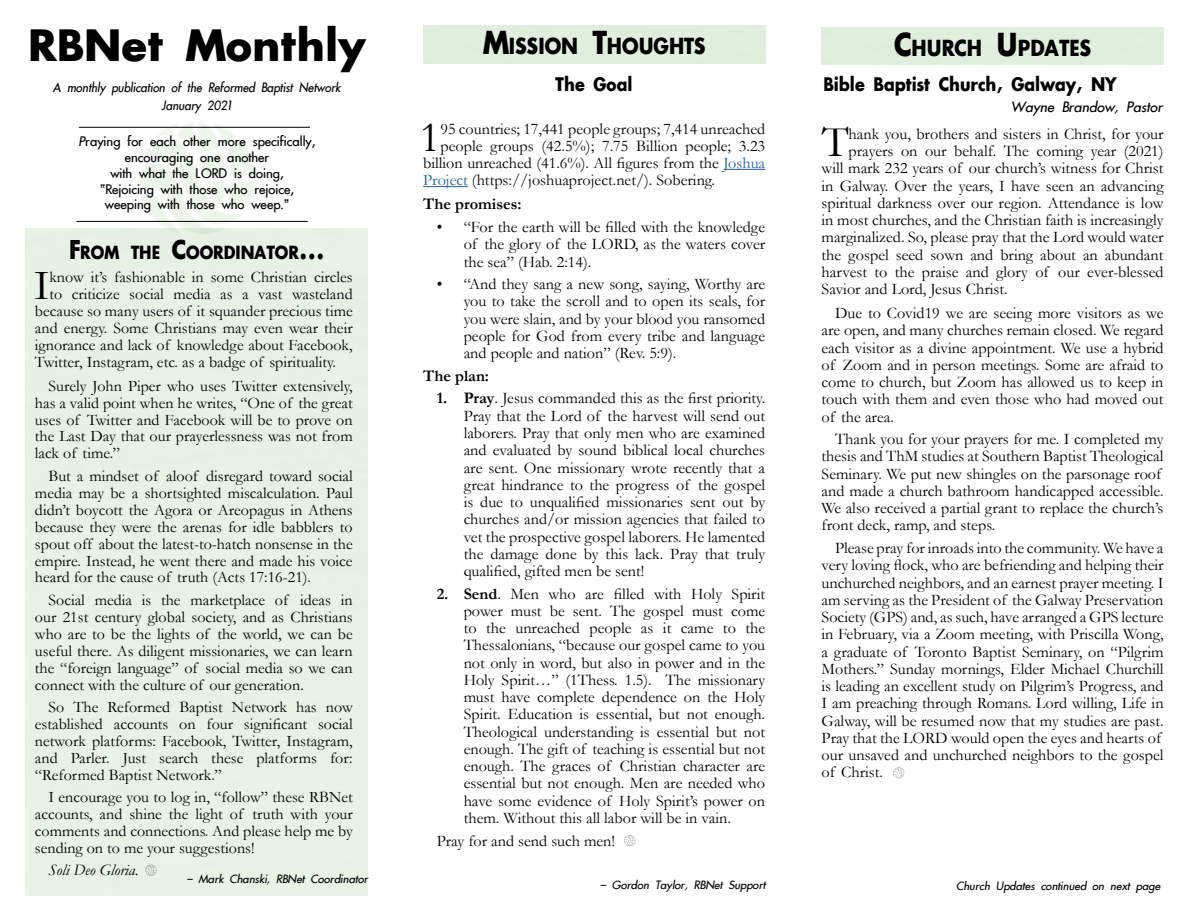
<style>
.page{position:relative;width:1188px;height:918px;background:#fff}
.page>*{position:absolute;margin:0;border:0;box-sizing:border-box;transform-origin:0 0}
.t1{font:700 45px "Intrepid";color:#000}
.t2{font:43.8px "Garamond";color:#000}
.t3{font:43.2px "Garamond";color:#000}
.t4{font:700 23.1px "Intrepid";color:#000;scale:.88 1}
.t5{font:700 19.5px "Intrepid";color:#000;scale:.88 1}
.t6{font:700 18.9px "Intrepid";color:#000;scale:.88 1}
.t7{font:16.2px/17.2px "Garamond";color:#000;text-align:justify}
.t8{font:700 16.2px "Garamond";color:#000}
.t9{font:16.05px/17px "Garamond";color:#000;text-align:justify}
.t10{font:italic 16.05px "Garamond";color:#000}
.t11{font:italic 15px "Intrepid";color:#000}
.t12{font:13.8px/15.8px "Intrepid";color:#000;text-align:center}
.t13{font:italic 13.5px/18px "Intrepid";color:#000;text-align:center;scale:.92 1}
.t14{font:italic 12px "Intrepid";color:#000}
.s1{font-style:italic}
.s2{font-size:27px}
.s3{font-size:33px}
.s4{color:#215e9e}
.s5{font-weight:700}
</style>
<div class="page">
<hr style="left:76px;top:221px;width:232px;height:1px;background:#000">
<hr style="left:79px;top:127px;width:231px;height:1px;background:#000">
<svg style="left:145px;top:865px;width:12px;height:11px"></svg>
<hr style="left:723px;top:169px;width:42px;height:1px;background:#215e9e">
<hr style="left:423px;top:186px;width:45px;height:1px;background:#215e9e">
<svg style="left:893px;top:767px;width:11px;height:11px"></svg>
<svg style="left:624px;top:835px;width:12px;height:11px"></svg>
<h1 class="t1" style="left:28px;top:18px;width:339px">RBNet Monthly</h1>
<p class="t13" style="left:53px;top:78px;width:314px">A monthly publication of the Reformed Baptist Network<br>January 2021</p>
<p class="t12" style="left:79px;top:134px;width:238px"><span class="s1">P</span>raying for each other more specifically, encouraging one another<br>with what the LORD is doing,<br>“Rejoicing with those who rejoice, weeping with those who weep.”</p>
<p class="t6" style="left:69px;top:241px;width:292px"><span class="s2">F</span>ROM THE <span class="s2">C</span>OORDINATOR<span class="s2">…</span></p>
<h3 class="t3" style="left:34px;top:257px;width:17px">I</h3>
<p class="t9" style="left:49px;top:268px;width:305px">know it’s fashionable in some Christian circles</p>
<p class="t9" style="left:49px;top:285px;width:305px">to criticize social media as a vast wasteland</p>
<p class="t9" style="left:35px;top:302px;width:319px">because so many users of it squander precious time</p>
<p class="t9" style="left:35px;top:319px;width:319px">and energy. Some Christians may even wear their</p>
<p class="t9" style="left:35px;top:336px;width:319px">ignorance and lack of knowledge about Facebook,</p>
<p class="t9" style="left:35px;top:353px;width:303px">Twitter, Instagram, etc. as a badge of spirituality.</p>
<p class="t9" style="left:35px;top:377px;width:319px;text-indent:13px">Surely John Piper who uses Twitter extensively, has a valid point when he writes, “One of the great uses of Twitter and Facebook will be to prove on the Last Day that our prayerlessness was not from lack of time.”</p>
<p class="t9" style="left:35px;top:467px;width:319px;text-indent:13px">But a mindset of aloof disregard toward social media may be a shortsighted miscalculation. Paul didn’t boycott the Agora or Areopagus in Athens because they were the arenas for idle babblers to spout off about the latest-to-hatch nonsense in the empire. Instead, he went there and made his voice heard for the cause of truth (Acts 17:16-21).</p>
<p class="t9" style="left:35px;top:591px;width:319px;text-indent:13px">Social media is the marketplace of ideas in our 21st century global society, and as Christians who are to be the lights of the world, we can be useful there. As diligent missionaries, we can learn the “foreign language” of social media so we can connect with the culture of our generation.</p>
<p class="t9" style="left:35px;top:698px;width:319px;text-indent:13px">So The Reformed Baptist Network has now established accounts on four significant social network platforms: Facebook, Twitter, Instagram, and Parler. Just search these platforms for: “Reformed Baptist Network.”</p>
<p class="t9" style="left:35px;top:788px;width:319px;text-indent:13px">I encourage you to log in, “follow” these RBNet accounts, and shine the light of truth with your comments and connections. And please help me by sending on to me your suggestions!</p>
<p class="t10" style="left:48px;top:859px;width:92px">Soli Deo Gloria.</p>
<p class="t14" style="left:187px;top:872px;width:183px">– Mark Chanski, RBNet Coordinator</p>
<h3 class="t4" style="left:483px;top:32px;width:255px"><span class="s3">M</span>ISSION <span class="s3">T</span>HOUGHTS</h3>
<p class="t5" style="left:556px;top:73px;width:89px">The Goal</p>
<h2 class="t2" style="left:420px;top:108px;width:22px">1</h2>
<p class="t7" style="left:440px;top:120px;width:326px">95 countries; 17,441 people groups; 7,414 unreached</p>
<p class="t7" style="left:440px;top:137px;width:326px">people groups (42.5%); 7.75 Billion people; 3.23</p>
<p class="t7" style="left:423px;top:154px;width:343px">billion unreached (41.6%). All figures from the <span class="s4">Joshua</span></p>
<p class="t7" style="left:423px;top:171px;width:293px"><span class="s4">Project</span> (https://joshuaproject.net/). Sobering.</p>
<p class="t8" style="left:423px;top:193px;width:100px">The promises:</p>
<p class="t7" style="left:464px;top:218px;width:303px;text-indent:-27px">• “For the earth will be filled with the knowledge of the glory of the LORD, as the waters cover the sea” (Hab. 2:14).</p>
<p class="t7" style="left:464px;top:275px;width:303px;text-indent:-27px">• “And they sang a new song, saying, Worthy are you to take the scroll and to open its seals, for you were slain, and by your blood you ransomed people for God from every tribe and language and people and nation” (Rev. 5:9).</p>
<p class="t8" style="left:423px;top:365px;width:67px">The plan:</p>
<p class="t7" style="left:464px;top:389px;width:303px;text-indent:-27px"><span class="s5">1. Pray</span>. Jesus commanded this as the first priority.<br>Pray that the Lord of the harvest will send out laborers. Pray that only men who are examined and evaluated by sound biblical local churches are sent. One missionary wrote recently that a great hindrance to the progress of the gospel is due to unqualified missionaries sent out by churches and/or mission agencies that failed to vet the prospective gospel laborers. He lamented the damage done by this lack. Pray that truly qualified, gifted men be sent!</p>
<p class="t7" style="left:464px;top:585px;width:303px;text-indent:-27px"><span class="s5">2. Send</span>. Men who are filled with Holy Spirit power must be sent. The gospel must come to the unreached people as it came to the Thessalonians, “because our gospel came to you not only in word, but also in power and in the Holy Spirit…” (1Thess. 1.5). The missionary must have complete dependence on the Holy Spirit. Education is essential, but not enough.<br>Theological understanding is essential but not enough. The gift of teaching is essential but not enough. The graces of Christian character are essential but not enough. Men are needed who have some evidence of Holy Spirit’s power on them. Without this all labor will be in vain.</p>
<p class="t7" style="left:437px;top:831px;width:180px">Pray for and send such men!</p>
<p class="t14" style="left:600px;top:878px;width:167px">– Gordon Taylor, RBNet Support</p>
<h3 class="t4" style="left:894px;top:33px;width:226px"><span class="s3">C</span>HURCH <span class="s3">U</span> PDATES</h3>
<p class="t5" style="left:824px;top:72px;width:334px">Bible Baptist Church, Galway, NY</p>
<h2 class="t2" style="left:822px;top:113px;width:28px">T</h2>
<p class="t7" style="left:849px;top:125px;width:316px">hank you, brothers and sisters in Christ, for your</p>
<p class="t11" style="left:1011px;top:98px;width:153px">Wayne Brandow, Pastor</p>
<p class="t7" style="left:849px;top:142px;width:316px">prayers on our behalf. The coming year (2021)</p>
<p class="t7" style="left:822px;top:159px;width:343px">will mark 232 years of our church’s witness for Christ</p>
<p class="t7" style="left:822px;top:176px;width:344px">in Galway. Over the years, I have seen an advancing</p>
<p class="t7" style="left:822px;top:194px;width:343px">spiritual darkness over our region. Attendance is low</p>
<p class="t7" style="left:822px;top:211px;width:343px">in most churches, and the Christian faith is increasingly</p>
<p class="t7" style="left:822px;top:228px;width:343px">marginalized. So, please pray that the Lord would water</p>
<p class="t7" style="left:822px;top:245px;width:343px">the gospel seed sown and bring about an abundant</p>
<p class="t7" style="left:822px;top:263px;width:344px">harvest to the praise and glory of our ever-blessed</p>
<p class="t7" style="left:822px;top:280px;width:188px">Savior and Lord, Jesus Christ.</p>
<p class="t7" style="left:822px;top:304px;width:344px;text-indent:13px">Due to Covid19 we are seeing more visitors as we are open, and many churches remain closed. We regard each visitor as a divine appointment. We use a hybrid of Zoom and in person meetings. Some are afraid to come to church, but Zoom has allowed us to keep in touch with them and even those who had moved out of the area.</p>
<p class="t7" style="left:822px;top:430px;width:344px;text-align:left;text-indent:13px">Thank you for your prayers for me. I completed my thesis and ThM studies at Southern Baptist Theological Seminary. We put new shingles on the parsonage roof and made a church bathroom handicapped accessible.<br>We also received a partial grant to replace the church’s front deck, ramp, and steps.</p>
<p class="t7" style="left:822px;top:539px;width:344px;text-align:left;text-indent:13px">Please pray for inroads into the community. We have a very loving flock, who are befriending and helping their unchurched neighbors, and an earnest prayer meeting. I am serving as the President of the Galway Preservation Society (GPS) and, as such, have arranged a GPS lecture in February, via a Zoom meeting, with Priscilla Wong, a graduate of Toronto Baptist Seminary, on “Pilgrim Mothers.” Sunday mornings, Elder Michael Churchill is leading an excellent study on Pilgrim’s Progress, and I am preaching through Romans. Lord willing, Life in Galway, will be resumed now that my studies are past.<br>Pray that the LORD would open the eyes and hearts of our unsaved and unchurched neighbors to the gospel of Christ.</p>
<p class="t14" style="left:956px;top:879px;width:205px">Church Updates continued on next page</p>
</div>
